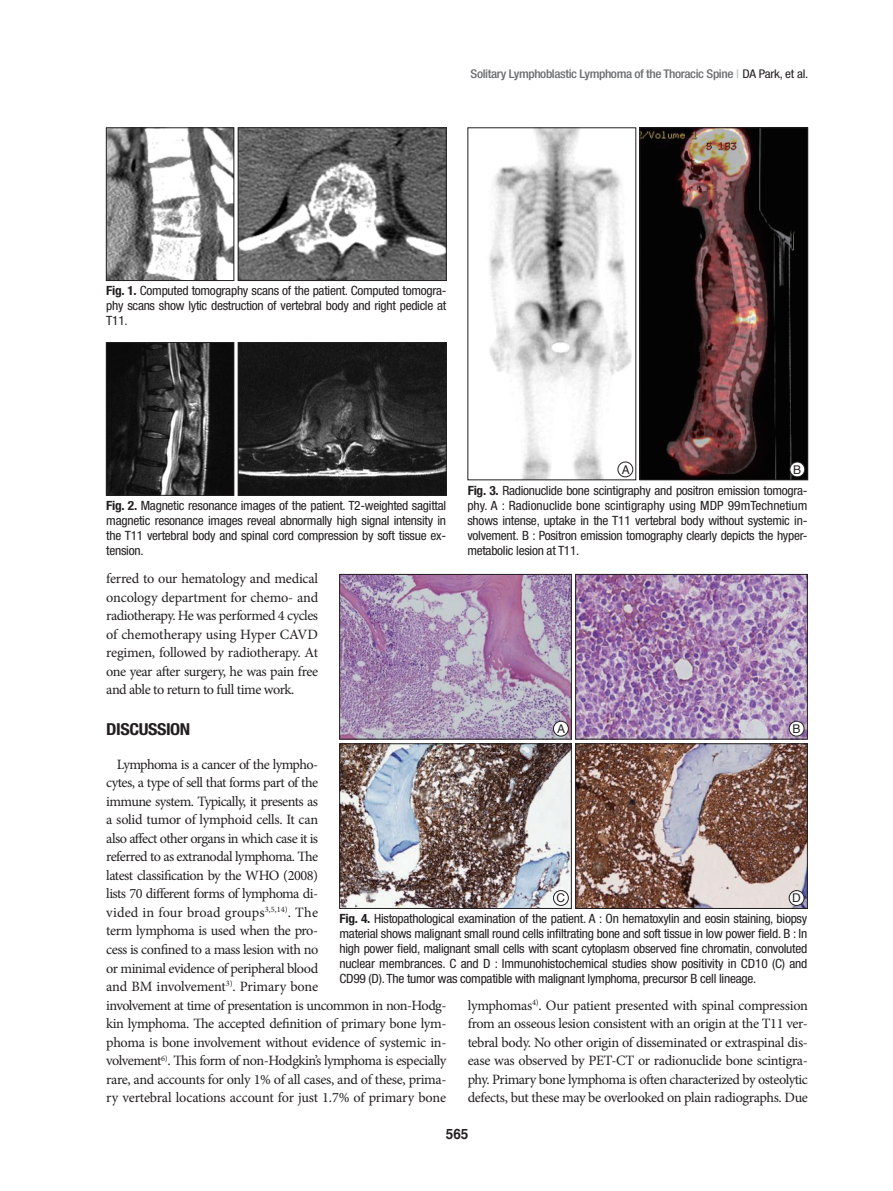
<style>
.page{position:relative;width:893px;height:1191px;background:#fff}
.page>*{position:absolute;margin:0;border:0;box-sizing:border-box;transform-origin:0 0}
.중제_JKNS{font:700 condensed 16.5px "Helvetica Neue LT Std";letter-spacing:-.025em;color:#231f20;scale:1.1 1}
.본문_JKNS{font:14.25px/18.6px "Minion Pro";letter-spacing:-.035em;color:#231f20;text-align:justify}
.t1{font:700 14.25px "Helvetica";color:#231f20;scale:.95 1}
.사진설명_JKNS{font:condensed 12.75px/15px "Helvetica Neue LT Std";letter-spacing:-.02em;color:#231f20;text-align:justify;scale:1.05 1}
.런닝_JKNS{font:500 condensed 12px "Helvetica Neue LT Std";letter-spacing:-.03em;color:#6c6d70;scale:1.1 1}
.t2{font:12px "Helvetica";color:#231f20}
.s1{color:#bcbdc0}
.s2{font-weight:400;color:#231f20}
.s3{font-weight:700}
</style>
<div class="page">
<img style="left:108px;top:130px;width:124px;height:149px">
<div style="left:106px;top:128px;width:128px;height:153px;border:1px solid #231f20"></div>
<img style="left:108px;top:344px;width:124px;height:149px">
<div style="left:106px;top:342px;width:128px;height:153px;border:1px solid #231f20"></div>
<img style="left:240px;top:130px;width:204px;height:149px">
<div style="left:238px;top:128px;width:208px;height:153px;border:1px solid #231f20"></div>
<img style="left:240px;top:344px;width:204px;height:149px">
<div style="left:238px;top:342px;width:208px;height:153px;border:1px solid #231f20"></div>
<img style="left:489px;top:130px;width:145px;height:348px">
<img style="left:642px;top:130px;width:164px;height:348px">
<div style="left:640px;top:128px;width:168px;height:352px;border:1px solid #231f20"></div>
<div style="left:790px;top:462px;width:15px;height:15px;background:#fff;border-radius:50%"></div>
<div style="left:790px;top:462px;width:15px;height:15px;border:1px solid #231f20;border-radius:50%"></div>
<div style="left:618px;top:462px;width:15px;height:15px;background:#fff;border-radius:50%"></div>
<div style="left:618px;top:462px;width:15px;height:15px;border:1px solid #231f20;border-radius:50%"></div>
<img style="left:341px;top:745px;width:229px;height:161px">
<div style="left:339px;top:743px;width:233px;height:165px;border:1px solid #231f20"></div>
<img style="left:341px;top:576px;width:229px;height:161px">
<div style="left:339px;top:574px;width:233px;height:165px;border:1px solid #231f20"></div>
<img style="left:577px;top:745px;width:228px;height:161px">
<div style="left:575px;top:743px;width:232px;height:165px;border:1px solid #231f20"></div>
<img style="left:577px;top:576px;width:228px;height:161px">
<div style="left:575px;top:574px;width:232px;height:165px;border:1px solid #231f20"></div>
<div style="left:553px;top:890px;width:15px;height:15px;background:#fff;border-radius:50%"></div>
<div style="left:553px;top:890px;width:16px;height:15px;border:1px solid #231f20;border-radius:50%"></div>
<div style="left:553px;top:721px;width:15px;height:15px;background:#fff;border-radius:50%"></div>
<div style="left:553px;top:721px;width:16px;height:15px;border:1px solid #231f20;border-radius:50%"></div>
<div style="left:789px;top:890px;width:15px;height:15px;background:#fff;border-radius:50%"></div>
<div style="left:789px;top:890px;width:15px;height:15px;border:1px solid #231f20;border-radius:50%"></div>
<div style="left:789px;top:721px;width:15px;height:15px;background:#fff;border-radius:50%"></div>
<div style="left:789px;top:721px;width:15px;height:15px;border:1px solid #231f20;border-radius:50%"></div>
<p class="런닝_JKNS" style="left:471px;top:67px;width:309px">Solitary Lymphoblastic Lymphoma of the Thoracic Spine <span class="s1">|</span> <span class="s2">DA Park, et al.</span></p>
<p class="사진설명_JKNS" style="left:106px;top:283px;width:325px"><span class="s3">Fig. 1.</span> Computed tomography scans of the patient. Computed tomogra&shy;phy scans show lytic destruction of vertebral body and right pedicle at T11.</p>
<p class="사진설명_JKNS" style="left:106px;top:498px;width:325px"><span class="s3">Fig. 2.</span> Magnetic resonance images of the patient. T2-weighted sagittal magnetic resonance images reveal abnormally high signal intensity in the T11 vertebral body and spinal cord compression by soft tissue ex&shy;tension.</p>
<p class="t2" style="left:622px;top:460px;width:10px">A</p>
<p class="t2" style="left:793px;top:460px;width:10px">B</p>
<p class="사진설명_JKNS" style="left:467px;top:483px;width:325px"><span class="s3">Fig. 3.</span> Radionuclide bone scintigraphy and positron emission tomogra&shy;phy. A : Radionuclide bone scintigraphy using MDP 99mTechnetium shows intense, uptake in the T11 vertebral body without systemic in&shy;volvement. B : Positron emission tomography clearly depicts the hyper&shy;metabolic lesion at T11.</p>
<p class="본문_JKNS" style="left:106px;top:569px;width:213px">ferred to our hematology and medical oncology department for chemo- and radiotherapy. He was performed 4 cycles of chemotherapy using Hyper CAVD regimen, followed by radiotherapy. At one year after surgery, he was pain free and able to return to full time work.</p>
<p class="중제_JKNS" style="left:106px;top:719px;width:78px">DISCUSSION</p>
<p class="본문_JKNS" style="left:106px;top:754px;width:342px;text-align:left;text-indent:11px">Lymphoma is a cancer of the lympho-<br>cytes, a type of sell that forms part of the<br>immune system. Typically, it presents as<br>a solid tumor of lymphoid cells. It can<br>also affect other organs in which case it is<br>referred to as extranodal lymphoma. The<br>latest classification by the WHO (2008)<br>lists 70 different forms of lymphoma di-<br>vided in four broad groups<sup>3,5,14)</sup>. The<br>term lymphoma is used when the pro-<br>cess is confined to a mass lesion with no<br>or minimal evidence of peripheral blood<br>and BM involvement<sup>3)</sup>. Primary bone<br>involvement at time of presentation is uncommon in non-Hodg&shy;kin lymphoma. The accepted definition of primary bone lym&shy;phoma is bone involvement without evidence of systemic in&shy;volvement<sup>6)</sup>. This form of non-Hodgkin’s lymphoma is especially rare, and accounts for only 1% of all cases, and of these, prima&shy;ry vertebral locations account for just 1.7% of primary bone</p>
<p class="t2" style="left:557px;top:719px;width:10px">A</p>
<p class="t2" style="left:793px;top:719px;width:10px">B</p>
<p class="t2" style="left:557px;top:889px;width:10px">C</p>
<p class="t2" style="left:792px;top:889px;width:10px">D</p>
<p class="사진설명_JKNS" style="left:339px;top:911px;width:447px"><span class="s3">Fig. 4.</span> Histopathological examination of the patient. A : On hematoxylin and eosin staining, biopsy material shows malignant small round cells infiltrating bone and soft tissue in low power field. B : In high power field, malignant small cells with scant cytoplasm observed fine chromatin, convoluted nuclear membrances. C and D : Immunohistochemical studies show positivity in CD10 (C) and CD99 (D). The tumor was compatible with malignant lymphoma, precursor B cell lineage.</p>
<p class="본문_JKNS" style="left:468px;top:996px;width:342px">lymphomas<sup>4)</sup>. Our patient presented with spinal compression from an osseous lesion consistent with an origin at the T11 ver&shy;tebral body. No other origin of disseminated or extraspinal dis&shy;ease was observed by PET-CT or radionuclide bone scintigra&shy;phy. Primary bone lymphoma is often characterized by osteolytic defects, but these may be overlooked on plain radiographs. Due</p>
<p class="t1" style="left:446px;top:1123px;width:25px">565</p>
</div>
